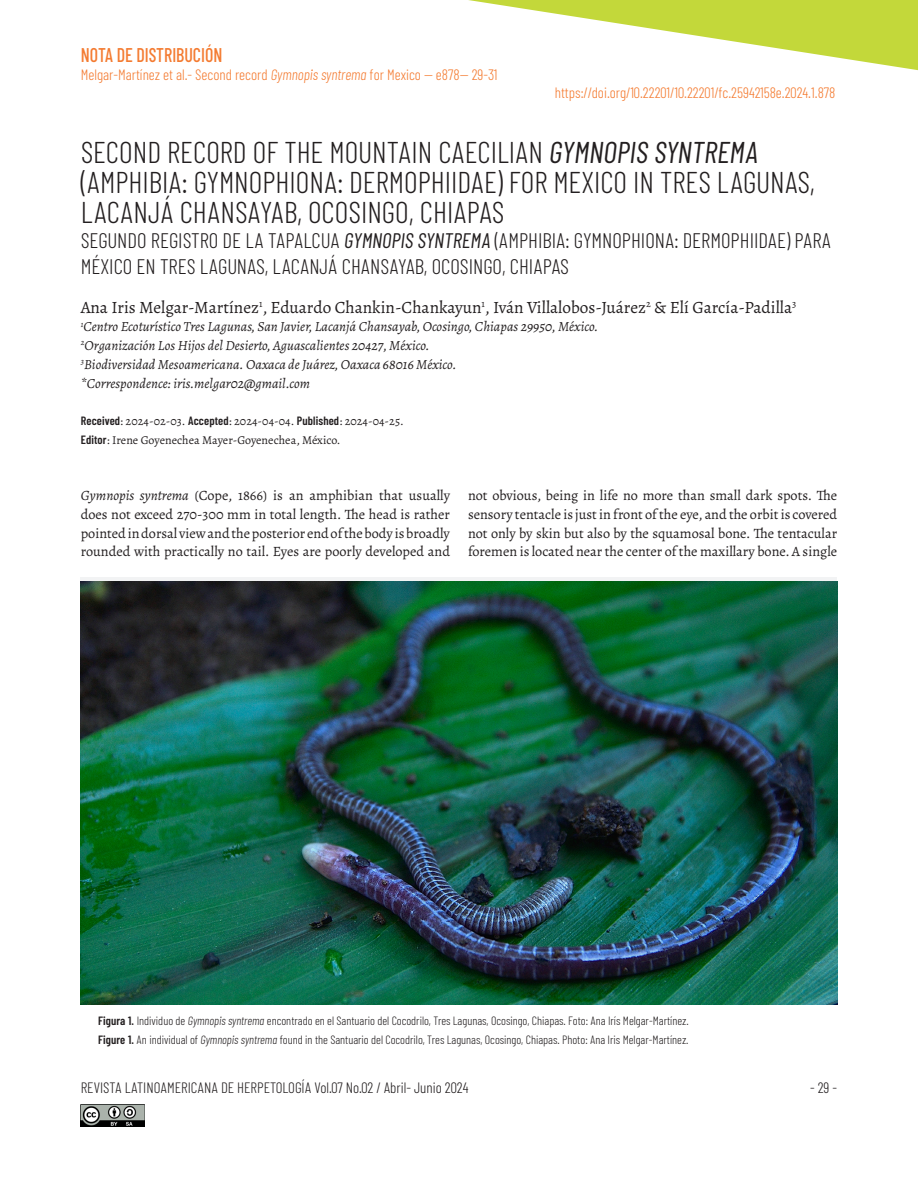
<style>
.page{position:relative;width:918px;height:1188px;background:#fff}
.page>*{position:absolute;margin:0;border:0;box-sizing:border-box;transform-origin:0 0}
._00-NOMBRE_ART{font:300 30px/30px "Barlow Condensed";color:#231f20}
._00-NOMBRE_ART_2ºIdioma{font:300 21px/25.5px "Barlow Condensed";color:#231f20}
._04-HEAD_SECCION{font:500 19.8px "Barlow Condensed";color:#f47b31;scale:.91 1}
._01-autores_articulo{font:17.25px "Alegreya";color:#231f20}
._04-HEAD_izquierda{font:300 15px "Barlow Condensed";color:#f47b31}
._04-FOOT_izq{font:300 15px "Barlow Condensed";color:#231f20}
._04-folio{font:300 15px "Barlow Condensed";color:#231f20}
._02-txt_Artículo_1B__después_de_sección{font:14.25px/18.8px "Alegreya";color:#231f20;text-align:justify}
._01-autores_articulo-2{font:italic 13.95px "Alegreya";letter-spacing:.005em;color:#231f20}
._02-txt_pie_de_Foto{font:300 12px "Barlow Condensed";color:#231f20}
._01-autores_articulo-3{font:12px "Alegreya";letter-spacing:.005em;color:#231f20}
._01-autores_notas{font:12px "Alegreya";letter-spacing:.005em;color:#231f20}
.s1{font-style:italic}
.s2{font-weight:400;font-style:italic}
.s3{font-family:"Barlow Condensed";font-weight:600}
.s4{font-weight:600}
</style>
<div class="page">
<img style="left:80px;top:1104px;width:64px;height:23px">
<svg style="left:468px;top:0;width:450px;height:70px"></svg>
<img style="left:80px;top:581px;width:757px;height:423px">
<p class="_04-HEAD_SECCION" style="left:81px;top:41px;width:157px">NOTA DE DISTRIBUCIÓN</p>
<p class="_04-HEAD_izquierda" style="left:81px;top:66px;width:418px">Melgar-Martínez et al.- Second record <span class="s1">Gymnopis syntrema</span> for Mexico — e878— 29-31</p>
<p class="_04-HEAD_izquierda" style="left:555px;top:84px;width:282px">https://doi.org/10.22201/10.22201/fc.25942158e.2024.1.878</p>
<p class="_00-NOMBRE_ART" style="left:81px;top:136px;width:736px">SECOND RECORD OF THE MOUNTAIN CAECILIAN <span class="s2">GYMNOPIS SYNTREMA </span>(AMPHIBIA: GYMNOPHIONA: DERMOPHIIDAE) FOR MEXICO IN TRES LAGUNAS,<br>LACANJÁ CHANSAYAB, OCOSINGO, CHIAPAS</p>
<p class="_00-NOMBRE_ART_2ºIdioma" style="left:81px;top:227px;width:752px">SEGUNDO REGISTRO DE LA TAPALCUA <span class="s2">GYMNOPIS SYNTREMA</span> (AMPHIBIA: GYMNOPHIONA: DERMOPHIIDAE) PARA<br>MÉXICO EN TRES LAGUNAS, LACANJÁ CHANSAYAB, OCOSINGO, CHIAPAS</p>
<p class="_01-autores_articulo" style="left:81px;top:296px;width:717px">Ana Iris Melgar-Martínez<sup>1</sup>, Eduardo Chankin-Chankayun<sup>1</sup>, Iván Villalobos-Juárez<sup>2</sup> &amp; Elí García-Padilla<sup>3</sup></p>
<p class="_01-autores_articulo-2" style="left:81px;top:317px;width:519px"><sup>1</sup>Centro Ecoturístico Tres Lagunas, San Javier, Lacanjá Chansayab, Ocosingo, Chiapas 29950, México.</p>
<p class="_01-autores_articulo-2" style="left:81px;top:336px;width:350px"><sup>2</sup>Organización Los Hijos del Desierto, Aguascalientes 20427, México.</p>
<p class="_01-autores_articulo-2" style="left:81px;top:355px;width:377px"><sup>3</sup>Biodiversidad Mesoamericana. Oaxaca de Juárez, Oaxaca 68016 México.</p>
<p class="_01-autores_articulo-2" style="left:81px;top:374px;width:231px">*Correspondence: iris.melgar02@gmail.com</p>
<p class="_01-autores_articulo-3" style="left:81px;top:414px;width:325px"><span class="s3">Received</span>: 2024-02-03. <span class="s3">Accepted</span>: 2024-04-04. <span class="s3">Published</span>: 2024-04-25.</p>
<p class="_01-autores_notas" style="left:81px;top:432px;width:261px"><span class="s3">Editor</span>: Irene Goyenechea Mayer-Goyenechea, México.</p>
<p class="_02-txt_Artículo_1B__después_de_sección" style="left:81px;top:486px;width:371px"><span class="s1">Gymnopis syntrema</span> (Cope, 1866) is an amphibian that usually does not exceed 270-300 mm in total length. The head is rather pointed in dorsal view and the posterior end of the body is broadly rounded with practically no tail. Eyes are poorly developed and</p>
<p class="_02-txt_Artículo_1B__después_de_sección" style="left:468px;top:486px;width:371px">not obvious, being in life no more than small dark spots. The sensory tentacle is just in front of the eye, and the orbit is covered not only by skin but also by the squamosal bone. The tentacular foremen is located near the center of the maxillary bone. A single</p>
<p class="_02-txt_pie_de_Foto" style="left:98px;top:1013px;width:592px"><span class="s4">Figura 1.</span> Individuo de <span class="s1">Gymnopis syntrema</span> encontrado en el Santuario del Cocodrilo, Tres Lagunas, Ocosingo, Chiapas. Foto: Ana Irís Melgar-Martínez.</p>
<p class="_02-txt_pie_de_Foto" style="left:98px;top:1032px;width:592px"><span class="s4">Figure 1.</span> An individual of <span class="s1">Gymnopis syntrema</span> found in the Santuario del Cocodrilo, Tres Lagunas, Ocosingo, Chiapas. Photo: Ana Iris Melgar-Martínez.</p>
<p class="_04-FOOT_izq" style="left:81px;top:1079px;width:389px">REVISTA LATINOAMERICANA DE HERPETOLOGÍA Vol.07 No.02 / Abril- Junio 2024</p>
<p class="_04-folio" style="left:810px;top:1079px;width:29px">- 29 -</p>
</div>
